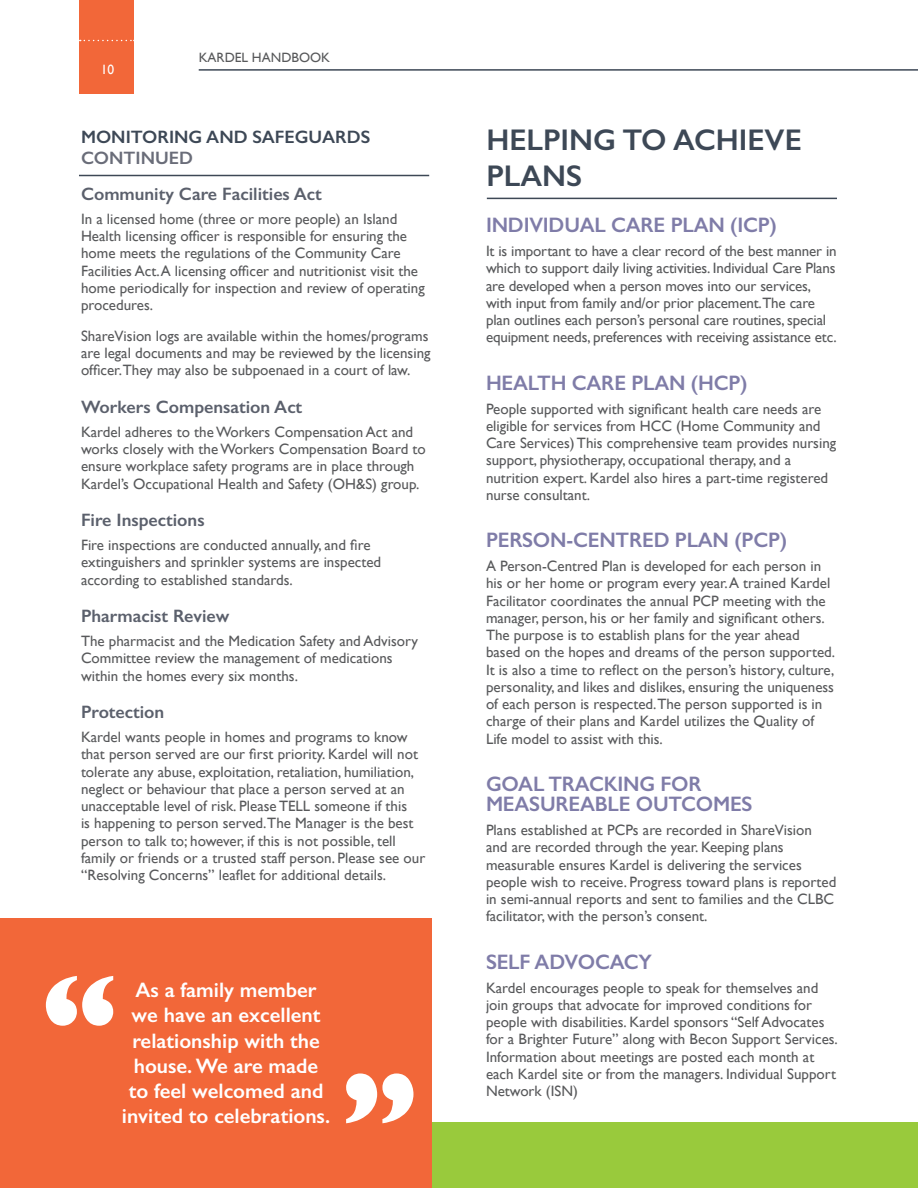
<style>
.page{position:relative;width:918px;height:1188px;background:#fff}
.page>*{position:absolute;margin:0;border:0;box-sizing:border-box;transform-origin:0 0}
.t1{font:700 135px "Gill Sans";color:#fff}
.t2{font:600 30px/36px "Gill Sans";color:#3d4856}
.t3{font:600 21px/20.2px "Gill Sans";letter-spacing:-.01em;color:#7f7ca8}
.t4{font:600 21px/25.2px "Gill Sans";color:#fff;text-align:center}
.t5{font:600 18px "Gill Sans";color:#5b606c}
.t6{font:600 18px "Gill Sans";color:#3d4856}
.t7{font:600 18px "Gill Sans";color:#6a6d79}
.t8{font:15px/17.2px "Gill Sans";color:#58595b}
.t9{font:13.5px "Gill Sans";color:#58595b}
.t10{font:13.5px "Gill Sans";color:#fff}
</style>
<div class="page">
<div style="left:80px;top:0;width:54px;height:94px;background:#f26739"></div>
<hr style="left:199px;top:69px;width:719px;height:2px;background:#3d4856">
<svg style="left:80px;top:40px;width:54px;height:1px"></svg>
<div style="left:0;top:1122px;width:918px;height:66px;background:#99ca3c"></div>
<hr style="left:487px;top:198px;width:350px;height:1px;background:#3d4856">
<hr style="left:79px;top:175px;width:350px;height:1px;background:#3d4856">
<div style="left:0;top:918px;width:431px;height:270px;background:#f26739"></div>
<p class="t10" style="left:101px;top:61px;width:15px">10</p>
<p class="t9" style="left:199px;top:50px;width:133px">KARDEL HANDBOOK</p>
<p class="t6" style="left:81px;top:126px;width:291px">MONITORING AND SAFEGUARDS</p>
<p class="t7" style="left:81px;top:147px;width:114px">CONTINUED</p>
<p class="t5" style="left:81px;top:183px;width:242px">Community Care Facilities Act</p>
<p class="t8" style="left:81px;top:210px;width:345px">In a licensed home (three or more people) an Island Health licensing officer is responsible for ensuring the home meets the regulations of the Community Care Facilities Act. A licensing officer and nutritionist visit the home periodically for inspection and review of operating procedures.</p>
<p class="t8" style="left:81px;top:327px;width:351px">ShareVision logs are available within the homes/programs are legal documents and may be reviewed by the licensing officer.They may also be subpoenaed in a court of law.</p>
<p class="t5" style="left:81px;top:396px;width:223px">Workers Compensation Act</p>
<p class="t8" style="left:81px;top:423px;width:346px">Kardel adheres to the Workers Compensation Act and works closely with the Workers Compensation Board to ensure workplace safety programs are in place through Kardel’s Occupational Health and Safety (OH&amp;S) group.</p>
<p class="t5" style="left:81px;top:509px;width:125px">Fire Inspections</p>
<p class="t8" style="left:81px;top:536px;width:302px">Fire inspections are conducted annually, and fire extinguishers and sprinkler systems are inspected according to established standards.</p>
<p class="t5" style="left:81px;top:605px;width:150px">Pharmacist Review</p>
<p class="t8" style="left:81px;top:632px;width:339px">The pharmacist and the Medication Safety and Advisory<br>Committee review the management of medications within the homes every six months.</p>
<p class="t5" style="left:81px;top:701px;width:85px">Protection</p>
<p class="t8" style="left:81px;top:728px;width:346px">Kardel wants people in homes and programs to know that person served are our first priority. Kardel will not tolerate any abuse, exploitation, retaliation, humiliation, neglect or behaviour that place a person served at an unacceptable level of risk. Please TELL someone if this<br>is happening to person served.The Manager is the best person to talk to; however, if this is not possible, tell family or friends or a trusted staff person. Please see our “Resolving Concerns” leaflet for additional details.</p>
<h1 class="t1" style="left:41px;top:916px;width:77px">“</h1>
<h3 class="t4" style="left:122px;top:977px;width:210px">As a family member we have an excellent relationship with the house. We are made to feel welcomed and invited to celebrations.</h3>
<h1 class="t1" style="left:418px;top:1183px;width:77px;rotate:-180deg">“</h1>
<h2 class="t2" style="left:486px;top:122px;width:317px">HELPING TO ACHIEVE<br>PLANS</h2>
<h3 class="t3" style="left:486px;top:215px;width:292px">INDIVIDUAL CARE PLAN (ICP)</h3>
<p class="t8" style="left:486px;top:242px;width:352px">It is important to have a clear record of the best manner in which to support daily living activities. Individual Care Plans are developed when a person moves into our services, with input from family and/or prior placement.The care plan outlines each person’s personal care routines, special equipment needs, preferences with receiving assistance etc.</p>
<h3 class="t3" style="left:486px;top:372px;width:263px">HEALTH CARE PLAN (HCP)</h3>
<p class="t8" style="left:486px;top:400px;width:352px">People supported with significant health care needs are eligible for services from HCC (Home Community and Care Services) This comprehensive team provides nursing support, physiotherapy, occupational therapy, and a nutrition expert. Kardel also hires a part-time registered nurse consultant.</p>
<h3 class="t3" style="left:486px;top:530px;width:303px">PERSON-CENTRED PLAN (PCP)</h3>
<p class="t8" style="left:486px;top:557px;width:351px">A Person-Centred Plan is developed for each person in his or her home or program every year. A trained Kardel Facilitator coordinates the annual PCP meeting with the manager, person, his or her family and significant others.<br>The purpose is to establish plans for the year ahead based on the hopes and dreams of the person supported.<br>It is also a time to reflect on the person’s history, culture, personality, and likes and dislikes, ensuring the uniqueness of each person is respected.The person supported is in charge of their plans and Kardel utilizes the Quality of Life model to assist with this.</p>
<h3 class="t3" style="left:486px;top:773px;width:268px">GOAL TRACKING FOR<br>MEASUREABLE OUTCOMES</h3>
<p class="t8" style="left:486px;top:821px;width:352px">Plans established at PCPs are recorded in ShareVision and are recorded through the year. Keeping plans measurable ensures Kardel is delivering the services people wish to receive. Progress toward plans is reported in semi-annual reports and sent to families and the CLBC facilitator, with the person’s consent.</p>
<h3 class="t3" style="left:486px;top:951px;width:168px">SELF ADVOCACY</h3>
<p class="t8" style="left:486px;top:979px;width:353px">Kardel encourages people to speak for themselves and join groups that advocate for improved conditions for people with disabilities. Kardel sponsors “Self Advocates for a Brighter Future” along with Becon Support Services.<br>Information about meetings are posted each month at each Kardel site or from the managers. Individual Support Network (ISN)</p>
</div>
